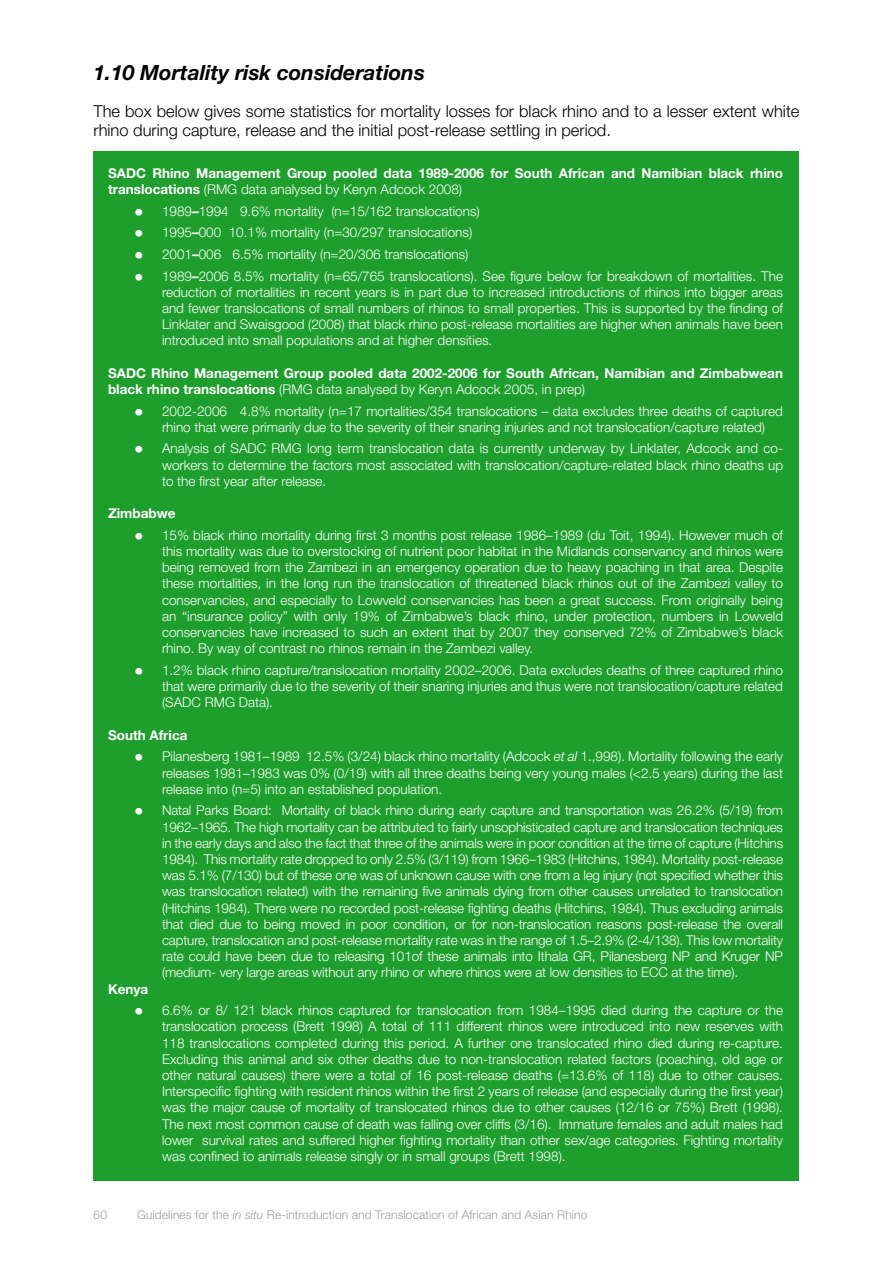
<style>
.page{position:relative;width:893px;height:1263px;background:#fff}
.page>*{position:absolute;margin:0;border:0;box-sizing:border-box;transform-origin:0 0}
.t1{font:italic 700 21px "Helvetica Neue";color:#000}
.t2{font:300 16.5px/19.8px "Helvetica Neue";color:#000}
.t3{font:300 13.5px/16.2px "Helvetica Neue";color:#fff;text-align:justify}
.t4{font:700 13.5px/16.2px "Helvetica Neue";color:#fff}
.t5{font:300 12px "Helvetica Neue";letter-spacing:.01em;color:#9c9d9f}
.s1{font-weight:300}
.s2{font-family:"Helvetica";font-weight:900;font-stretch:condensed;font-size:18px}
.s3{font-weight:700}
.s4{font-style:italic}
</style>
<div class="page">
<div style="left:94px;top:151px;width:705px;height:1030px;background:#1e9f2d"></div>
<h1 class="t1" style="left:94px;top:60px;width:333px">1.10 Mortality risk considerations</h1>
<p class="t2" style="left:94px;top:100px;width:707px">The box below gives some statistics for mortality losses for black rhino and to a lesser extent white rhino during capture, release and the initial post-release settling in period.</p>
<p class="t4" style="left:108px;top:165px;width:677px">SADC Rhino Management Group pooled data 1989-2006 for South African and Namibian black rhino translocations <span class="s1">(RMG data analysed by Keryn Adcock 2008)</span></p>
<p class="t3" style="left:135px;top:203px;width:346px"><span class="s2">•</span> 1989<span class="s3">–</span>1994 9.6% mortality (n=15/162 translocations)</p>
<p class="t3" style="left:135px;top:224px;width:339px"><span class="s2">•</span> 1995<span class="s3">–</span>000 10.1% mortality (n=30/297 translocations)</p>
<p class="t3" style="left:135px;top:246px;width:335px"><span class="s2">•</span> 2001<span class="s3">–</span>006 6.5% mortality (n=20/306 translocations)</p>
<p class="t3" style="left:162px;top:267px;width:623px;text-indent:-27px"><span class="s2">•</span> 1989<span class="s3">–</span>2006 8.5% mortality (n=65/765 translocations). See figure below for breakdown of mortalities. The reduction of mortalities in recent years is in part due to increased introductions of rhinos into bigger areas and fewer translocations of small numbers of rhinos to small properties. This is supported by the finding of Linklater and Swaisgood (2008) that black rhino post-release mortalities are higher when animals have been introduced into small populations and at higher densities.</p>
<p class="t4" style="left:108px;top:365px;width:677px">SADC Rhino Management Group pooled data 2002-2006 for South African, Namibian and Zimbabwean black rhino translocations <span class="s1">(RMG data analysed by Keryn Adcock 2005, in prep)</span></p>
<p class="t3" style="left:162px;top:402px;width:622px;text-indent:-27px"><span class="s2">•</span> 2002-2006 4.8% mortality (n=17 mortalities/354 translocations – data excludes three deaths of captured rhino that were primarily due to the severity of their snaring injuries and not translocation/capture related)</p>
<p class="t3" style="left:162px;top:440px;width:623px;text-indent:-27px"><span class="s2">•</span> Analysis of SADC RMG long term translocation data is currently underway by Linklater, Adcock and co&shy;workers to determine the factors most associated with translocation/capture-related black rhino deaths up to the first year after release.</p>
<p class="t4" style="left:108px;top:505px;width:69px">Zimbabwe</p>
<p class="t3" style="left:162px;top:527px;width:623px;text-indent:-27px"><span class="s2">•</span> 15% black rhino mortality during first 3 months post release 1986–1989 (du Toit, 1994). However much of this mortality was due to overstocking of nutrient poor habitat in the Midlands conservancy and rhinos were being removed from the Zambezi in an emergency operation due to heavy poaching in that area. Despite these mortalities, in the long run the translocation of threatened black rhinos out of the Zambezi valley to conservancies, and especially to Lowveld conservancies has been a great success. From originally being an “insurance policy” with only 19% of Zimbabwe’s black rhino, under protection, numbers in Lowveld conservancies have increased to such an extent that by 2007 they conserved 72% of Zimbabwe’s black rhino. By way of contrast no rhinos remain in the Zambezi valley.</p>
<p class="t3" style="left:162px;top:662px;width:623px;text-indent:-27px"><span class="s2">•</span> 1.2% black rhino capture/translocation mortality 2002–2006. Data excludes deaths of three captured rhino that were primarily due to the severity of their snaring injuries and thus were not translocation/capture related (SADC RMG Data).</p>
<p class="t4" style="left:108px;top:726px;width:81px">South Africa</p>
<p class="t3" style="left:162px;top:748px;width:623px;text-indent:-27px"><span class="s2">•</span> Pilanesberg 1981–1989 12.5% (3/24) black rhino mortality (Adcock <span class="s4">et al</span> 1.,998). Mortality following the early releases 1981–1983 was 0% (0/19) with all three deaths being very young males (&lt;2.5 years) during the last release into (n=5) into an established population.</p>
<p class="t3" style="left:162px;top:802px;width:623px;text-indent:-27px"><span class="s2">•</span> Natal Parks Board: Mortality of black rhino during early capture and transportation was 26.2% (5/19) from 1962–1965. The high mortality can be attributed to fairly unsophisticated capture and translocation techniques in the early days and also the fact that three of the animals were in poor condition at the time of capture (Hitchins 1984). This mortality rate dropped to only 2.5% (3/119) from 1966–1983 (Hitchins, 1984). Mortality post-release was 5.1% (7/130) but of these one was of unknown cause with one from a leg injury (not specified whether this was translocation related) with the remaining five animals dying from other causes unrelated to translocation (Hitchins 1984). There were no recorded post-release fighting deaths (Hitchins, 1984). Thus excluding animals that died due to being moved in poor condition, or for non-translocation reasons post-release the overall capture, translocation and post-release mortality rate was in the range of 1.5–2.9% (2-4/138). This low mortality rate could have been due to releasing 101of these animals into Ithala GR, Pilanesberg NP and Kruger NP (medium- very large areas without any rhino or where rhinos were at low densities to ECC at the time).</p>
<p class="t4" style="left:108px;top:980px;width:42px">Kenya</p>
<p class="t3" style="left:162px;top:1002px;width:623px;text-indent:-27px"><span class="s2">•</span> 6.6% or 8/ 121 black rhinos captured for translocation from 1984–1995 died during the capture or the translocation process (Brett 1998) A total of 111 different rhinos were introduced into new reserves with 118 translocations completed during this period. A further one translocated rhino died during re-capture.<br>Excluding this animal and six other deaths due to non-translocation related factors (poaching, old age or other natural causes) there were a total of 16 post-release deaths (=13.6% of 118) due to other causes.<br>Interspecific fighting with resident rhinos within the first 2 years of release (and especially during the first year) was the major cause of mortality of translocated rhinos due to other causes (12/16 or 75%) Brett (1998).<br>The next most common cause of death was falling over cliffs (3/16). Immature females and adult males had lower survival rates and suffered higher fighting mortality than other sex/age categories. Fighting mortality was confined to animals release singly or in small groups (Brett 1998).</p>
<p class="t5" style="left:94px;top:1207px;width:15px">60</p>
<p class="t5" style="left:137px;top:1207px;width:452px">Guidelines for the <span class="s4">in situ</span> Re-introduction and Translocation of African and Asian Rhino</p>
</div>
